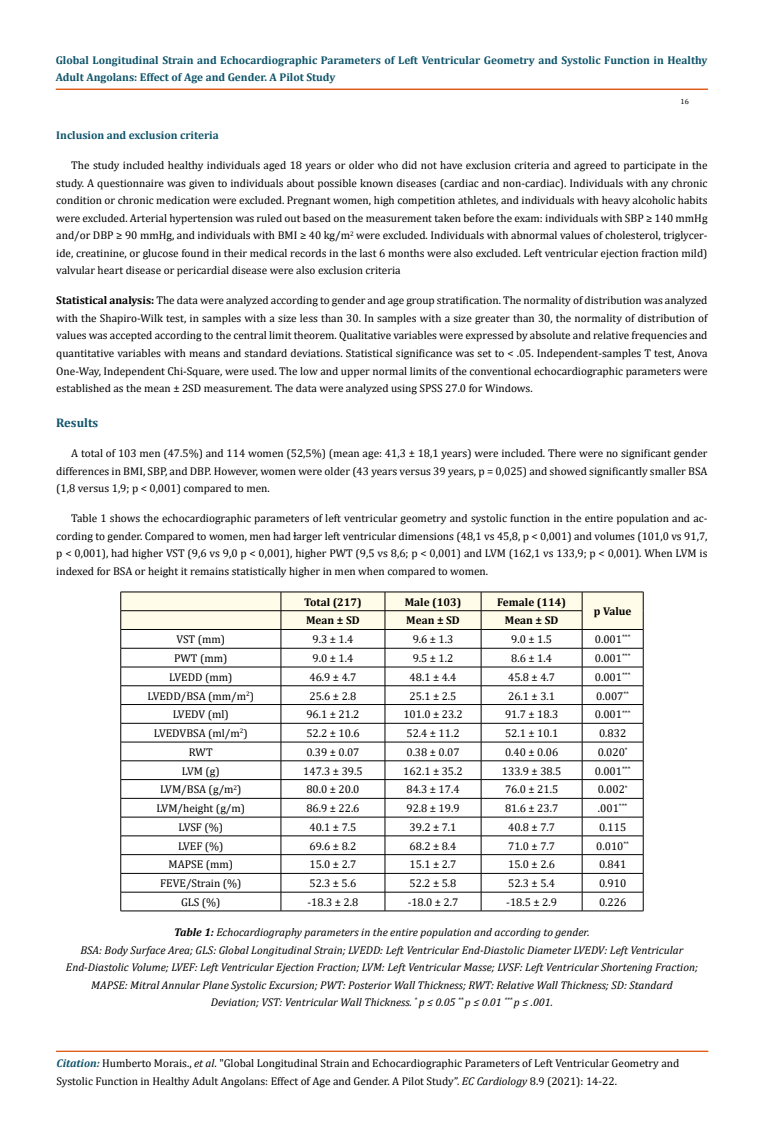
<style>
.page{position:relative;width:764px;height:1142px;background:#fff}
.page>*{position:absolute;margin:0;border:0;box-sizing:border-box;transform-origin:0 0}
.t1{font:700 12.5px "Cambria";color:#0e546a}
.t2{font:11.25px/17.5px "Cambria";color:#000;text-align:justify}
.t3{font:italic 11.25px/17.5px "Cambria";color:#000;text-align:center}
.t4{font:700 11.25px/17.5px "Cambria";color:#0e546a}
.t5{font:700 11.25px "Cambria";color:#000}
.t6{font:7.5px "Cambria";color:#000}
.s1{font-weight:700}
.s2{font-weight:700;font-style:italic;color:#0e546a}
.s3{font-style:italic}
</style>
<div class="page">
<div style="left:56px;top:89px;width:651px;height:1px;border:1px solid #e05d1a"></div>
<hr style="left:57px;top:1051px;width:651px;height:1px;background:#e05d1a">
<hr style="left:121px;top:591px;width:160px;height:1px;background:#000">
<hr style="left:281px;top:591px;width:104px;height:1px;background:#000">
<hr style="left:385px;top:591px;width:96px;height:1px;background:#000">
<hr style="left:481px;top:591px;width:101px;height:1px;background:#000">
<hr style="left:582px;top:591px;width:61px;height:1px;background:#000">
<svg style="left:121px;top:592px;width:523px;height:318px"></svg>
<hr style="left:121px;top:910px;width:160px;height:1px;background:#000">
<hr style="left:281px;top:910px;width:104px;height:1px;background:#000">
<hr style="left:385px;top:910px;width:96px;height:1px;background:#000">
<hr style="left:481px;top:910px;width:101px;height:1px;background:#000">
<hr style="left:582px;top:910px;width:61px;height:1px;background:#000">
<p class="t4" style="left:56px;top:51px;width:653px">Global Longitudinal Strain and Echocardiographic Parameters of Left Ventricular Geometry and Systolic Function in Healthy<br>Adult Angolans: Effect of Age and Gender. A Pilot Study</p>
<p class="t6" style="left:680px;top:97px;width:10px">16</p>
<p class="t4" style="left:56px;top:126px;width:164px">Inclusion and exclusion criteria</p>
<p class="t2" style="left:56px;top:157px;width:653px;text-indent:15px">The study included healthy individuals aged 18 years or older who did not have exclusion criteria and agreed to participate in the study. A questionnaire was given to individuals about possible known diseases (cardiac and non-cardiac). Individuals with any chronic condition or chronic medication were excluded. Pregnant women, high competition athletes, and individuals with heavy alcoholic habits were excluded. Arterial hypertension was ruled out based on the measurement taken before the exam: individuals with SBP ≥ 140 mmHg and/or DBP ≥ 90 mmHg, and individuals with BMI ≥ 40 kg/m<sup>2</sup> were excluded. Individuals with abnormal values of cholesterol, triglycer&shy;ide, creatinine, or glucose found in their medical records in the last 6 months were also excluded. Left ventricular ejection fraction mild) valvular heart disease or pericardial disease were also exclusion criteria</p>
<p class="t2" style="left:56px;top:292px;width:653px"><span class="s1">Statistical analysis:</span> The data were analyzed according to gender and age group stratification. The normality of distribution was analyzed with the Shapiro-Wilk test, in samples with a size less than 30. In samples with a size greater than 30, the normality of distribution of values was accepted according to the central limit theorem. Qualitative variables were expressed by absolute and relative frequencies and quantitative variables with means and standard deviations. Statistical significance was set to &lt; .05. Independent-samples T test, Anova One-Way, Independent Chi-Square, were used. The low and upper normal limits of the conventional echocardiographic parameters were established as the mean ± 2SD measurement. The data were analyzed using SPSS 27.0 for Windows.</p>
<p class="t1" style="left:56px;top:414px;width:44px">Results</p>
<p class="t2" style="left:56px;top:444px;width:653px;text-indent:15px">A total of 103 men (47.5%) and 114 women (52,5%) (mean age: 41,3 ± 18,1 years) were included. There were no significant gender differences in BMI, SBP, and DBP. However, women were older (43 years versus 39 years, p = 0,025) and showed significantly smaller BSA (1,8 versus 1,9; p &lt; 0,001) compared to men.</p>
<p class="t2" style="left:56px;top:509px;width:653px;text-indent:15px">Table 1 shows the echocardiographic parameters of left ventricular geometry and systolic function in the entire population and ac&shy;cording to gender. Compared to women, men had larger left ventricular dimensions (48,1 vs 45,8, p &lt; 0,001) and volumes (101,0 vs 91,7, p &lt; 0,001), had higher VST (9,6 vs 9,0 p &lt; 0,001), higher PWT (9,5 vs 8,6; p &lt; 0,001) and LVM (162,1 vs 133,9; p &lt; 0,001). When LVM is indexed for BSA or height it remains statistically higher in men when compared to women.</p>
<p class="t5" style="left:304px;top:594px;width:59px">Total (217)</p>
<p class="t5" style="left:405px;top:594px;width:58px">Male (103)</p>
<p class="t5" style="left:497px;top:594px;width:70px">Female (114)</p>
<p class="t5" style="left:594px;top:603px;width:39px">p Value</p>
<p class="t5" style="left:306px;top:612px;width:55px">Mean ± SD</p>
<p class="t5" style="left:406px;top:612px;width:55px">Mean ± SD</p>
<p class="t5" style="left:505px;top:612px;width:55px">Mean ± SD</p>
<p class="t2" style="left:177px;top:630px;width:50px">VST (mm)</p>
<p class="t2" style="left:312px;top:630px;width:42px">9.3 ± 1.4</p>
<p class="t2" style="left:413px;top:630px;width:42px">9.6 ± 1.3</p>
<p class="t2" style="left:511px;top:630px;width:42px">9.0 ± 1.5</p>
<p class="t2" style="left:595px;top:630px;width:37px">0.001<sup>***</sup></p>
<p class="t2" style="left:174px;top:649px;width:55px">PWT (mm)</p>
<p class="t2" style="left:312px;top:649px;width:42px">9.0 ± 1.4</p>
<p class="t2" style="left:413px;top:649px;width:42px">9.5 ± 1.2</p>
<p class="t2" style="left:511px;top:649px;width:42px">8.6 ± 1.4</p>
<p class="t2" style="left:595px;top:649px;width:37px">0.001<sup>***</sup></p>
<p class="t2" style="left:169px;top:668px;width:65px">LVEDD (mm)</p>
<p class="t2" style="left:309px;top:668px;width:48px">46.9 ± 4.7</p>
<p class="t2" style="left:409px;top:668px;width:48px">48.1 ± 4.4</p>
<p class="t2" style="left:508px;top:668px;width:48px">45.8 ± 4.7</p>
<p class="t2" style="left:595px;top:668px;width:37px">0.001<sup>***</sup></p>
<p class="t2" style="left:148px;top:686px;width:108px">LVEDD/BSA (mm/m<sup>2</sup>)</p>
<p class="t2" style="left:309px;top:686px;width:48px">25.6 ± 2.8</p>
<p class="t2" style="left:409px;top:686px;width:48px">25.1 ± 2.5</p>
<p class="t2" style="left:508px;top:686px;width:48px">26.1 ± 3.1</p>
<p class="t2" style="left:596px;top:686px;width:34px">0.007<sup>**</sup></p>
<p class="t2" style="left:173px;top:705px;width:57px">LVEDV (ml)</p>
<p class="t2" style="left:306px;top:705px;width:55px">96.1 ± 21.2</p>
<p class="t2" style="left:403px;top:705px;width:61px">101.0 ± 23.2</p>
<p class="t2" style="left:505px;top:705px;width:55px">91.7 ± 18.3</p>
<p class="t2" style="left:595px;top:705px;width:37px">0.001<sup>***</sup></p>
<p class="t2" style="left:154px;top:724px;width:95px">LVEDVBSA (ml/m<sup>2</sup>)</p>
<p class="t2" style="left:306px;top:724px;width:55px">52.2 ± 10.6</p>
<p class="t2" style="left:406px;top:724px;width:55px">52.4 ± 11.2</p>
<p class="t2" style="left:505px;top:724px;width:55px">52.1 ± 10.1</p>
<p class="t2" style="left:599px;top:724px;width:29px">0.832</p>
<p class="t2" style="left:189px;top:743px;width:25px">RWT</p>
<p class="t2" style="left:306px;top:743px;width:55px">0.39 ± 0.07</p>
<p class="t2" style="left:406px;top:743px;width:55px">0.38 ± 0.07</p>
<p class="t2" style="left:505px;top:743px;width:55px">0.40 ± 0.06</p>
<p class="t2" style="left:597px;top:743px;width:32px">0.020<sup>*</sup></p>
<p class="t2" style="left:182px;top:761px;width:39px">LVM (g)</p>
<p class="t2" style="left:303px;top:761px;width:61px">147.3 ± 39.5</p>
<p class="t2" style="left:403px;top:761px;width:61px">162.1 ± 35.2</p>
<p class="t2" style="left:502px;top:761px;width:61px">133.9 ± 38.5</p>
<p class="t2" style="left:595px;top:761px;width:37px">0.001<sup>***</sup></p>
<p class="t2" style="left:160px;top:780px;width:83px">LVM/BSA (g/m<sup>2</sup>)</p>
<p class="t2" style="left:306px;top:780px;width:55px">80.0 ± 20.0</p>
<p class="t2" style="left:406px;top:780px;width:55px">84.3 ± 17.4</p>
<p class="t2" style="left:505px;top:780px;width:55px">76.0 ± 21.5</p>
<p class="t2" style="left:597px;top:780px;width:32px">0.002<sup>*</sup></p>
<p class="t2" style="left:156px;top:799px;width:90px">LVM/height (g/m)</p>
<p class="t2" style="left:306px;top:799px;width:55px">86.9 ± 22.6</p>
<p class="t2" style="left:406px;top:799px;width:55px">92.8 ± 19.9</p>
<p class="t2" style="left:505px;top:799px;width:55px">81.6 ± 23.7</p>
<p class="t2" style="left:598px;top:799px;width:31px">.001<sup>***</sup></p>
<p class="t2" style="left:179px;top:818px;width:46px">LVSF (%)</p>
<p class="t2" style="left:309px;top:818px;width:48px">40.1 ± 7.5</p>
<p class="t2" style="left:409px;top:818px;width:48px">39.2 ± 7.1</p>
<p class="t2" style="left:508px;top:818px;width:48px">40.8 ± 7.7</p>
<p class="t2" style="left:599px;top:818px;width:29px">0.115</p>
<p class="t2" style="left:178px;top:836px;width:47px">LVEF (%)</p>
<p class="t2" style="left:309px;top:836px;width:48px">69.6 ± 8.2</p>
<p class="t2" style="left:409px;top:836px;width:48px">68.2 ± 8.4</p>
<p class="t2" style="left:508px;top:836px;width:48px">71.0 ± 7.7</p>
<p class="t2" style="left:596px;top:836px;width:34px">0.010<sup>**</sup></p>
<p class="t2" style="left:169px;top:855px;width:66px">MAPSE (mm)</p>
<p class="t2" style="left:309px;top:855px;width:48px">15.0 ± 2.7</p>
<p class="t2" style="left:409px;top:855px;width:48px">15.1 ± 2.7</p>
<p class="t2" style="left:508px;top:855px;width:48px">15.0 ± 2.6</p>
<p class="t2" style="left:599px;top:855px;width:29px">0.841</p>
<p class="t2" style="left:160px;top:874px;width:83px">FEVE/Strain (%)</p>
<p class="t2" style="left:309px;top:874px;width:48px">52.3 ± 5.6</p>
<p class="t2" style="left:409px;top:874px;width:48px">52.2 ± 5.8</p>
<p class="t2" style="left:508px;top:874px;width:48px">52.3 ± 5.4</p>
<p class="t2" style="left:599px;top:874px;width:29px">0.910</p>
<p class="t2" style="left:181px;top:893px;width:41px">GLS (%)</p>
<p class="t2" style="left:307px;top:893px;width:52px">-18.3 ± 2.8</p>
<p class="t2" style="left:408px;top:893px;width:52px">-18.0 ± 2.7</p>
<p class="t2" style="left:506px;top:893px;width:52px">-18.5 ± 2.9</p>
<p class="t2" style="left:599px;top:893px;width:29px">0.226</p>
<p class="t3" style="left:66px;top:922px;width:633px"><span class="s1">Table 1:</span> Echocardiography parameters in the entire population and according to gender.<br>BSA: Body Surface Area; GLS: Global Longitudinal Strain; LVEDD: Left Ventricular End-Diastolic Diameter LVEDV: Left Ventricular End-Diastolic Volume; LVEF: Left Ventricular Ejection Fraction; LVM: Left Ventricular Masse; LVSF: Left Ventricular Shortening Fraction; MAPSE: Mitral Annular Plane Systolic Excursion; PWT: Posterior Wall Thickness; RWT: Relative Wall Thickness; SD: Standard Deviation; VST: Ventricular Wall Thickness. <sup>*</sup> p ≤ 0.05 <sup>**</sup> p ≤ 0.01 <sup>***</sup> p ≤ .001.</p>
<p class="t2" style="left:56px;top:1054px;width:624px"><span class="s2">Citation:</span> Humberto Morais., <span class="s3">et al</span>. "Global Longitudinal Strain and Echocardiographic Parameters of Left Ventricular Geometry and<br>Systolic Function in Healthy Adult Angolans: Effect of Age and Gender. A Pilot Study”. <span class="s3">EC Cardiology</span> 8.9 (2021): 14-22.</p>
</div>
